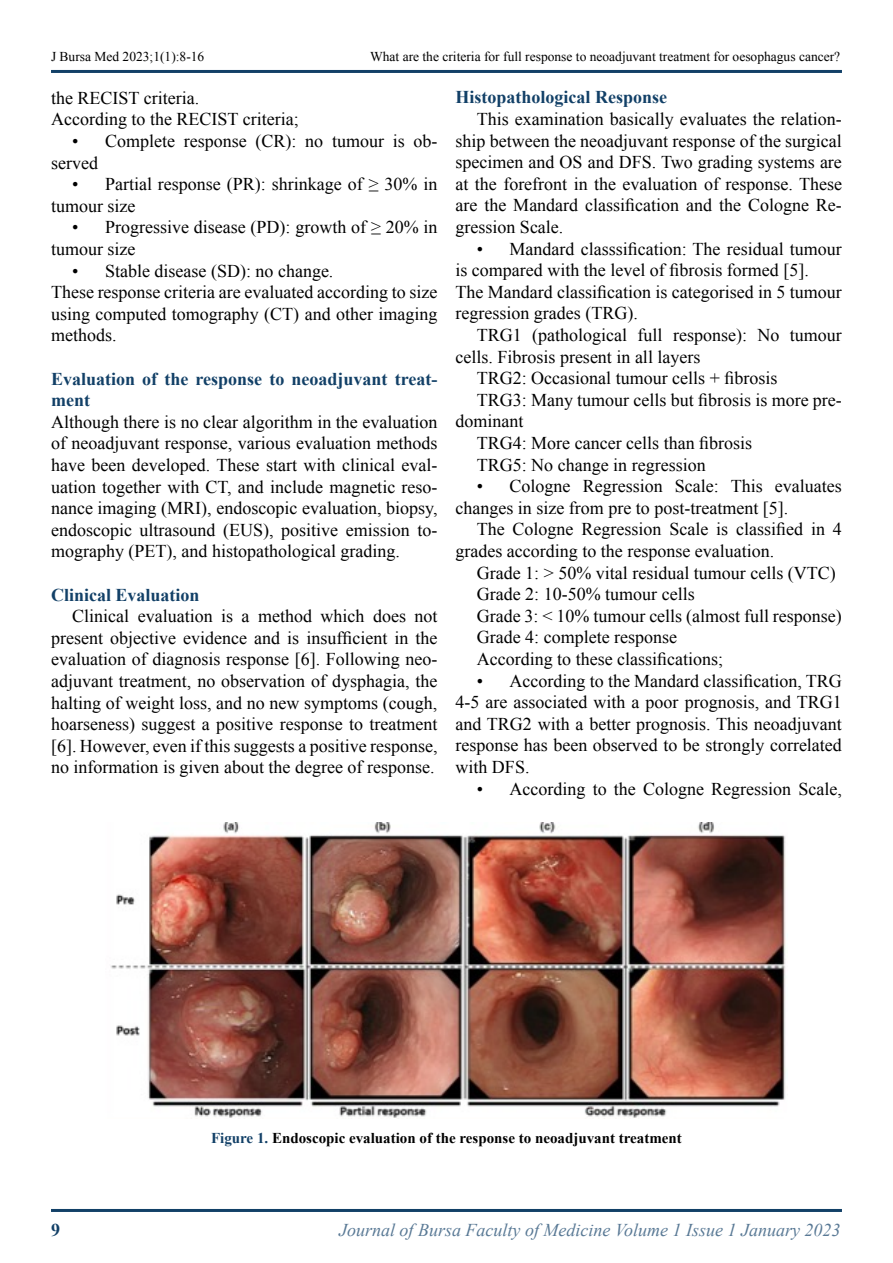
<style>
.page{position:relative;width:893px;height:1263px;background:#fff}
.page>*{position:absolute;margin:0;border:0;box-sizing:border-box;transform-origin:0 0}
.t1{font:18px/21.6px "Times New Roman";color:#000}
.t2{font:700 18px/21.6px "Times New Roman";color:#124067}
.t3{font:italic 18px "Times New Roman";color:#597995}
.t4{font:700 15px "Times New Roman";color:#000}
.t5{font:13.5px "Times New Roman";color:#000}
.s1{color:#124067}
</style>
<div class="page">
<hr style="left:51px;top:1209px;width:791px;height:3px;background:#124067">
<hr style="left:51px;top:70px;width:791px;height:3px;background:#124067">
<img style="left:110px;top:823px;width:676px;height:295px">
<p class="t5" style="left:51px;top:47px;width:155px">J Bursa Med 2023;1(1):8-16</p>
<p class="t5" style="left:370px;top:47px;width:472px">What are the criteria for full response to neoadjuvant treatment for oesophagus cancer?</p>
<p class="t1" style="left:51px;top:87px;width:249px">the RECIST criteria.<br>According to the RECIST criteria;</p>
<p class="t1" style="left:51px;top:130px;width:388px;text-indent:21px">• Complete response (CR): no tumour is ob&shy;served</p>
<p class="t1" style="left:51px;top:173px;width:388px;text-indent:21px">• Partial response (PR): shrinkage of ≥ 30% in tumour size</p>
<p class="t1" style="left:51px;top:216px;width:388px;text-indent:21px">• Progressive disease (PD): growth of ≥ 20% in tumour size</p>
<p class="t1" style="left:51px;top:259px;width:388px;text-indent:21px">• Stable disease (SD): no change.<br>These response criteria are evaluated according to size using computed tomography (CT) and other imaging methods.</p>
<p class="t2" style="left:51px;top:367px;width:388px">Evaluation of the response to neoadjuvant treat&shy;ment</p>
<p class="t1" style="left:51px;top:411px;width:388px;text-align:justify">Although there is no clear algorithm in the evaluation of neoadjuvant response, various evaluation methods have been developed. These start with clinical eval&shy;uation together with CT, and include magnetic reso&shy;nance imaging (MRI), endoscopic evaluation, biopsy, endoscopic ultrasound (EUS), positive emission to&shy;mography (PET), and histopathological grading.</p>
<p class="t2" style="left:51px;top:583px;width:150px">Clinical Evaluation</p>
<p class="t1" style="left:51px;top:605px;width:388px;text-align:justify;text-indent:21px">Clinical evaluation is a method which does not present objective evidence and is insufficient in the evaluation of diagnosis response [6]. Following neo&shy;adjuvant treatment, no observation of dysphagia, the halting of weight loss, and no new symptoms (cough, hoarseness) suggest a positive response to treatment [6]. However, even if this suggests a positive response, no information is given about the degree of response.</p>
<p class="t2" style="left:455px;top:86px;width:213px">Histopathological Response</p>
<p class="t1" style="left:455px;top:108px;width:388px;text-align:justify;text-indent:21px">This examination basically evaluates the relation&shy;ship between the neoadjuvant response of the surgical specimen and OS and DFS. Two grading systems are at the forefront in the evaluation of response. These are the Mandard classification and the Cologne Re&shy;gression Scale.</p>
<p class="t1" style="left:455px;top:237px;width:388px;text-indent:21px">• Mandard classsification: The residual tumour is compared with the level of fibrosis formed [5].<br>The Mandard classification is categorised in 5 tumour regression grades (TRG).</p>
<p class="t1" style="left:477px;top:324px;width:367px">TRG1 (pathological full response): No tumour</p>
<p class="t1" style="left:455px;top:345px;width:246px">cells. Fibrosis present in all layers</p>
<p class="t1" style="left:477px;top:367px;width:302px">TRG2: Occasional tumour cells + fibrosis</p>
<p class="t1" style="left:477px;top:389px;width:367px">TRG3: Many tumour cells but fibrosis is more pre-</p>
<p class="t1" style="left:455px;top:410px;width:70px">dominant</p>
<p class="t1" style="left:477px;top:432px;width:277px">TRG4: More cancer cells than fibrosis</p>
<p class="t1" style="left:477px;top:453px;width:230px">TRG5: No change in regression</p>
<p class="t1" style="left:455px;top:475px;width:388px;text-indent:21px">• Cologne Regression Scale: This evaluates changes in size from pre to post-treatment [5].</p>
<p class="t1" style="left:455px;top:518px;width:388px;text-indent:21px">The Cologne Regression Scale is classified in 4 grades according to the response evaluation.</p>
<p class="t1" style="left:477px;top:561px;width:367px">Grade 1: &gt; 50% vital residual tumour cells (VTC)<br>Grade 2: 10-50% tumour cells<br>Grade 3: &lt; 10% tumour cells (almost full response)<br>Grade 4: complete response<br>According to these classifications;</p>
<p class="t1" style="left:455px;top:669px;width:388px;text-align:justify;text-indent:21px">• According to the Mandard classification, TRG 4-5 are associated with a poor prognosis, and TRG1 and TRG2 with a better prognosis. This neoadjuvant response has been observed to be strongly correlated with DFS.</p>
<p class="t1" style="left:477px;top:777px;width:367px">• According to the Cologne Regression Scale,</p>
<p class="t4" style="left:211px;top:1127px;width:472px"><span class="s1">Figure 1.</span> Endoscopic evaluation of the response to neoadjuvant treatment</p>
<p class="t2" style="left:51px;top:1218px;width:10px">9</p>
<p class="t3" style="left:339px;top:1217px;width:503px">Journal of Bursa Faculty of Medicine Volume 1 Issue 1 January 2023</p>
</div>
